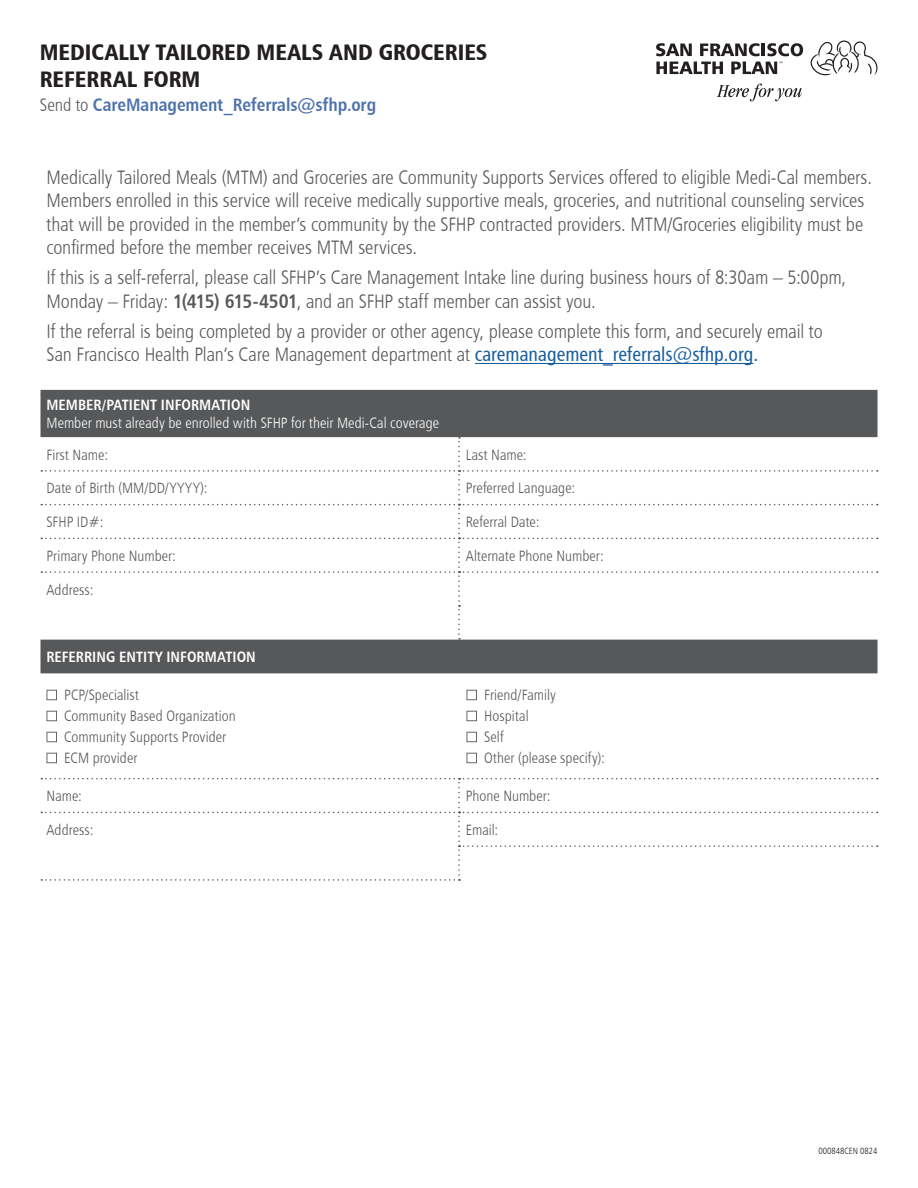
<style>
.page{position:relative;width:918px;height:1188px;background:#fff}
.page>*{position:absolute;margin:0;border:0;box-sizing:border-box;transform-origin:0 0}
.t1{font:22.5px/27px "Humanist 777 BT Black Condensed B";color:#231f20}
.t2{font:19.5px/23.4px "Humanist 777 BT Light Condensed B";letter-spacing:-.005em;color:#57585a}
.t3{font:18px "Humanist 777 BT Bold Condensed B";color:#4d72ac}
.t4{font:15px "Humanist 777 BT Light Condensed B";letter-spacing:.005em;color:#57585a}
.t5{font:15px/18px "Humanist 777 BT Light Condensed B";letter-spacing:.005em;color:#fff}
.t6{font:15px "Humanist 777 BT Bold Condensed B";letter-spacing:.005em;color:#fff}
.t7{font:9px "Humanist 777 BT Light Condensed B";color:#231f20}
.s1{font-family:"Humanist 777 BT Light Condensed B";color:#57585a}
.s2{font-family:"Humanist 777 BT Bold Condensed B"}
.s3{font-family:"Humanist 777 BT Roman Condensed B";color:#175d9e}
</style>
<div class="page">
<svg style="left:656px;top:43px;width:147px;height:31px"></svg>
<svg style="left:717px;top:84px;width:85px;height:17px"></svg>
<svg style="left:810px;top:40px;width:68px;height:35px"></svg>
<div style="left:40px;top:390px;width:838px;height:283px;background:#57585a"></div>
<svg style="left:41px;top:437px;width:837px;height:203px"></svg>
<svg style="left:41px;top:778px;width:837px;height:103px"></svg>
<hr style="left:475px;top:363px;width:278px;height:1px;background:#175d9e">
<svg style="left:46px;top:690px;width:11px;height:10px"></svg>
<svg style="left:466px;top:690px;width:11px;height:10px"></svg>
<svg style="left:46px;top:711px;width:11px;height:10px"></svg>
<svg style="left:466px;top:711px;width:11px;height:10px"></svg>
<svg style="left:46px;top:732px;width:11px;height:10px"></svg>
<svg style="left:466px;top:732px;width:11px;height:10px"></svg>
<svg style="left:46px;top:753px;width:11px;height:10px"></svg>
<svg style="left:466px;top:753px;width:11px;height:10px"></svg>
<p class="t1" style="left:40px;top:38px;width:449px">MEDICALLY TAILORED MEALS AND GROCERIES<br>REFERRAL FORM</p>
<p class="t3" style="left:40px;top:93px;width:338px"><span class="s1">Send to</span> CareManagement_Referrals@sfhp.org</p>
<p class="t2" style="left:46px;top:165px;width:827px">Medically Tailored Meals (MTM) and Groceries are Community Supports Services offered to eligible Medi-Cal members.<br>Members enrolled in this service will receive medically supportive meals, groceries, and nutritional counseling services that will be provided in the member’s community by the SFHP contracted providers. MTM/Groceries eligibility must be confirmed before the member receives MTM services.</p>
<p class="t2" style="left:46px;top:266px;width:801px">If this is a self-referral, please call SFHP’s Care Management Intake line during business hours of 8:30am – 5:00pm,<br>Monday – Friday: <span class="s2">1(415) 615-4501</span>, and an SFHP staff member can assist you.</p>
<p class="t2" style="left:46px;top:319px;width:778px">If the referral is being completed by a provider or other agency, please complete this form, and securely email to<br>San Francisco Health Plan’s Care Management department at <span class="s3">caremanagement_referrals@sfhp.org.</span></p>
<p class="t5" style="left:46px;top:396px;width:394px"><span class="s2">MEMBER/PATIENT INFORMATION<br></span>Member must already be enrolled with SFHP for their Medi-Cal coverage</p>
<p class="t4" style="left:46px;top:445px;width:63px">First Name:</p>
<p class="t4" style="left:466px;top:445px;width:63px">Last Name:</p>
<p class="t4" style="left:46px;top:479px;width:163px">Date of Birth (MM/DD/YYYY):</p>
<p class="t4" style="left:466px;top:479px;width:111px">Preferred Language:</p>
<p class="t4" style="left:46px;top:513px;width:59px">SFHP ID#:</p>
<p class="t4" style="left:466px;top:513px;width:75px">Referral Date:</p>
<p class="t4" style="left:46px;top:547px;width:131px">Primary Phone Number:</p>
<p class="t4" style="left:466px;top:547px;width:140px">Alternate Phone Number:</p>
<p class="t4" style="left:46px;top:580px;width:49px">Address:</p>
<p class="t6" style="left:46px;top:648px;width:211px">REFERRING ENTITY INFORMATION</p>
<p class="t4" style="left:64px;top:686px;width:76px">PCP/Specialist</p>
<p class="t4" style="left:484px;top:686px;width:73px">Friend/Family</p>
<p class="t4" style="left:64px;top:707px;width:173px">Community Based Organization</p>
<p class="t4" style="left:484px;top:707px;width:46px">Hospital</p>
<p class="t4" style="left:64px;top:728px;width:163px">Community Supports Provider</p>
<p class="t4" style="left:484px;top:728px;width:21px">Self</p>
<p class="t4" style="left:64px;top:749px;width:75px">ECM provider</p>
<p class="t4" style="left:484px;top:749px;width:122px">Other (please specify):</p>
<p class="t4" style="left:46px;top:787px;width:37px">Name:</p>
<p class="t4" style="left:466px;top:787px;width:86px">Phone Number:</p>
<p class="t4" style="left:46px;top:821px;width:49px">Address:</p>
<p class="t4" style="left:466px;top:821px;width:34px">Email:</p>
<p class="t7" style="left:819px;top:1146px;width:60px">000848CEN 0824</p>
</div>
